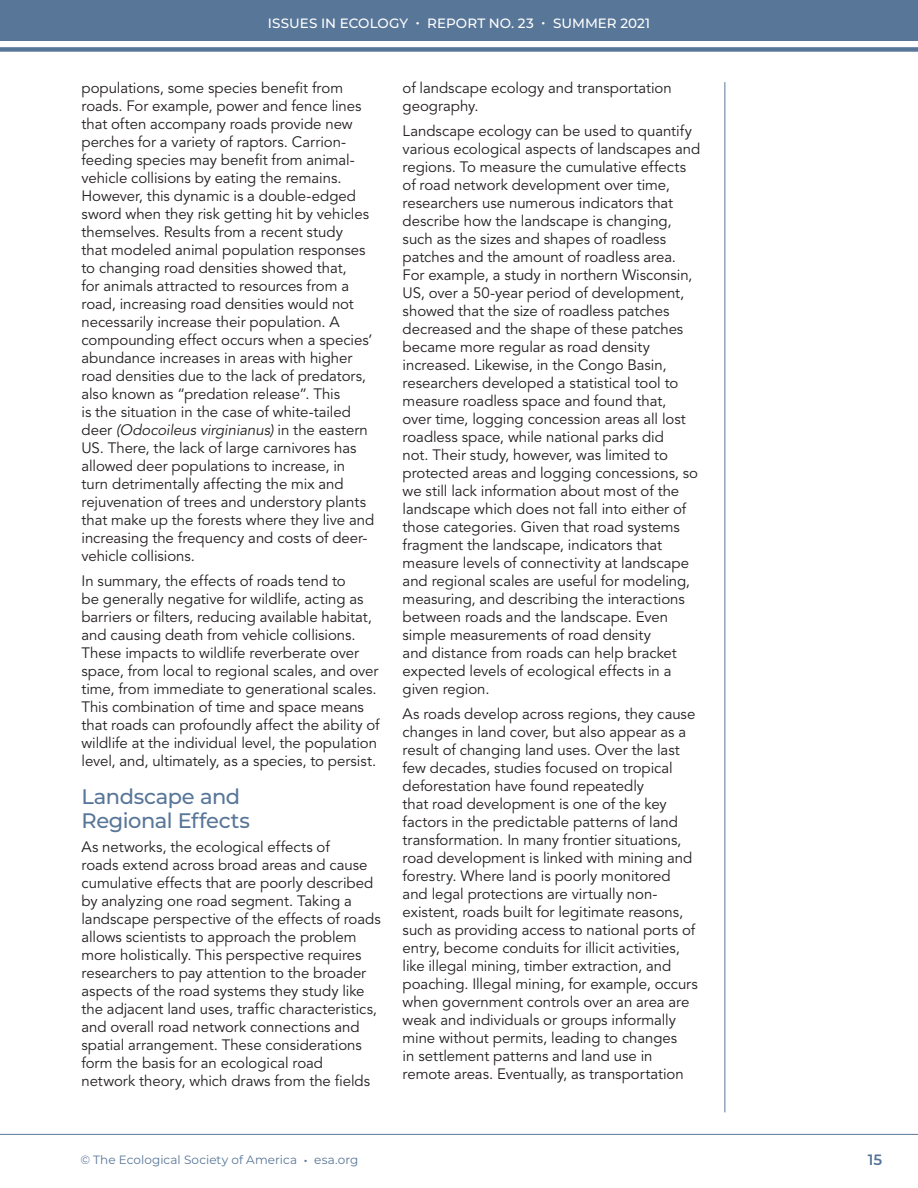
<style>
.page{position:relative;width:918px;height:1188px;background:#fff}
.page>*{position:absolute;margin:0;border:0;box-sizing:border-box;transform-origin:0 0}
.t1{font:500 21px "Montserrat";letter-spacing:-.02em;color:#587698}
.t2{font:15px/18px "Avenir LT Std";letter-spacing:-.005em;color:#231f20}
.t3{font:600 15px "Montserrat";color:#587698}
.t4{font:500 13.5px "Montserrat";letter-spacing:.005em;color:#fff}
.t5{font:12px "Montserrat";letter-spacing:.005em;color:#587698}
.s1{font-style:italic}
.s2{font-size:15px}
</style>
<div class="page">
<div style="left:0;top:0;width:918px;height:41px;background:#587698"></div>
<div style="left:0;top:47px;width:918px;height:5px;background:#587698"></div>
<hr style="left:0;top:1134px;width:918px;height:1px;background:#587698">
<hr style="left:724px;top:82px;width:1px;height:1030px;background:#587698">
<p class="t4" style="left:268px;top:14px;width:384px">ISSUES IN ECOLOGY • REPORT NO. 23 • SUMMER 2021</p>
<p class="t2" style="left:82px;top:80px;width:294px">populations, some species benefit from roads. For example, power and fence lines that often accompany roads provide new perches for a variety of raptors. Carrion&shy;feeding species may benefit from animal&shy;vehicle collisions by eating the remains.<br>However, this dynamic is a double-edged sword when they risk getting hit by vehicles themselves. Results from a recent study<br>that modeled animal population responses to changing road densities showed that,<br>for animals attracted to resources from a road, increasing road densities would not necessarily increase their population. A compounding effect occurs when a species’ abundance increases in areas with higher road densities due to the lack of predators, also known as “predation release”. This<br>is the situation in the case of white-tailed deer <span class="s1">(Odocoileus virginianus)</span> in the eastern US. There, the lack of large carnivores has allowed deer populations to increase, in turn detrimentally affecting the mix and rejuvenation of trees and understory plants that make up the forests where they live and increasing the frequency and costs of deer&shy;vehicle collisions.</p>
<p class="t2" style="left:82px;top:572px;width:300px">In summary, the effects of roads tend to<br>be generally negative for wildlife, acting as barriers or filters, reducing available habitat, and causing death from vehicle collisions.<br>These impacts to wildlife reverberate over space, from local to regional scales, and over time, from immediate to generational scales.<br>This combination of time and space means that roads can profoundly affect the ability of wildlife at the individual level, the population level, and, ultimately, as a species, to persist.</p>
<p class="t1" style="left:82px;top:782px;width:160px">Landscape and</p>
<p class="t1" style="left:82px;top:806px;width:170px">Regional Effects</p>
<p class="t2" style="left:82px;top:839px;width:301px">As networks, the ecological effects of<br>roads extend across broad areas and cause cumulative effects that are poorly described by analyzing one road segment. Taking a landscape perspective of the effects of roads allows scientists to approach the problem more holistically. This perspective requires researchers to pay attention to the broader aspects of the road systems they study like the adjacent land uses, traffic characteristics, and overall road network connections and spatial arrangement. These considerations form the basis for an ecological road<br>network theory, which draws from the fields</p>
<p class="t2" style="left:403px;top:80px;width:271px">of landscape ecology and transportation geography.</p>
<p class="t2" style="left:403px;top:122px;width:299px">Landscape ecology can be used to quantify various ecological aspects of landscapes and regions. To measure the cumulative effects of road network development over time, researchers use numerous indicators that describe how the landscape is changing, such as the sizes and shapes of roadless patches and the amount of roadless area.<br>For example, a study in northern Wisconsin, US, over a 50-year period of development, showed that the size of roadless patches decreased and the shape of these patches became more regular as road density increased. Likewise, in the Congo Basin, researchers developed a statistical tool to measure roadless space and found that,<br>over time, logging concession areas all lost roadless space, while national parks did<br>not. Their study, however, was limited to protected areas and logging concessions, so we still lack information about most of the landscape which does not fall into either of those categories. Given that road systems fragment the landscape, indicators that measure levels of connectivity at landscape and regional scales are useful for modeling, measuring, and describing the interactions between roads and the landscape. Even simple measurements of road density<br>and distance from roads can help bracket expected levels of ecological effects in a given region.</p>
<p class="t2" style="left:403px;top:705px;width:297px">As roads develop across regions, they cause changes in land cover, but also appear as a result of changing land uses. Over the last few decades, studies focused on tropical deforestation have found repeatedly<br>that road development is one of the key factors in the predictable patterns of land transformation. In many frontier situations, road development is linked with mining and forestry. Where land is poorly monitored and legal protections are virtually non&shy;existent, roads built for legitimate reasons, such as providing access to national ports of entry, become conduits for illicit activities, like illegal mining, timber extraction, and poaching. Illegal mining, for example, occurs when government controls over an area are weak and individuals or groups informally mine without permits, leading to changes<br>in settlement patterns and land use in remote areas. Eventually, as transportation</p>
<p class="t5" style="left:80px;top:1151px;width:279px">© The Ecological Society of America <span class="s2">•</span> esa.org</p>
<p class="t3" style="left:868px;top:1149px;width:16px">15</p>
</div>
